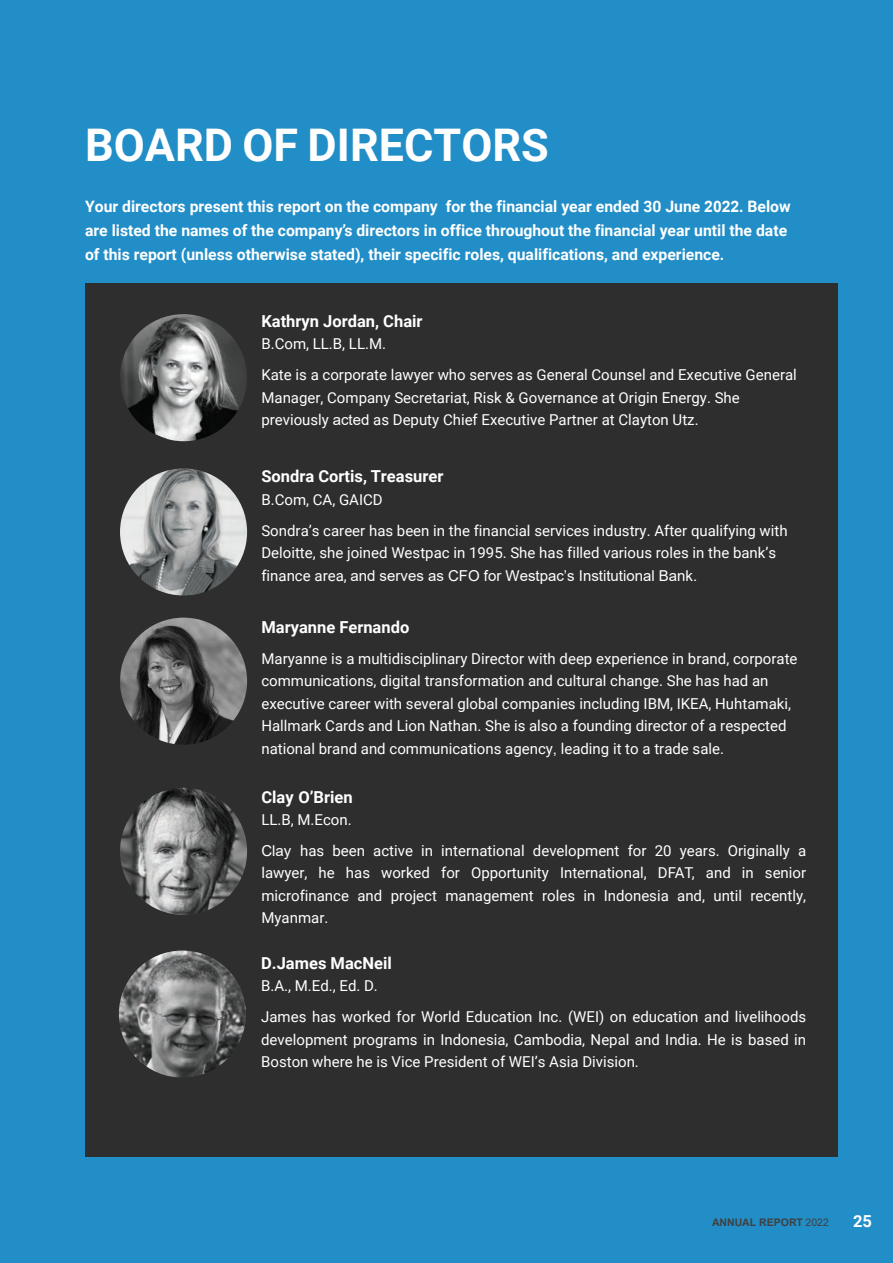
<style>
.page{position:relative;width:893px;height:1263px;background:#228ec8}
.page>*{position:absolute;margin:0;border:0;box-sizing:border-box;transform-origin:0 0}
.t1{font:700 45px "Roboto";color:#fff}
.t2{font:700 16.5px "Roboto";color:#fff}
.t3{font:700 15.75px/24px "Roboto";color:#fff}
.t4{font:15px/22.5px "Roboto";color:#fff}
.t5{font:700 10.5px "Arial";color:#404040}
.s1{font-family:"Arial"}
.s2{font-weight:400}
</style>
<div class="page">
<div style="left:85px;top:283px;width:752px;height:874px;background:#2e2e2e"></div>
<img style="left:120px;top:468px;width:127px;height:127px;border-radius:64px">
<img style="left:120px;top:618px;width:127px;height:127px;border-radius:64px">
<img style="left:120px;top:788px;width:127px;height:127px;border-radius:64px">
<img style="left:120px;top:314px;width:127px;height:127px;border-radius:64px">
<img style="left:119px;top:950px;width:127px;height:127px;border-radius:64px">
<p class="t1" style="left:85px;top:114px;width:465px">BOARD OF DIRECTORS</p>
<p class="t3" style="left:85px;top:194px;width:707px">Your directors present this report on the company for the financial year ended 30 June <span class="s1">2022.</span> Below are listed the names of the company’s directors in office throughout the financial year until the date of this report (unless otherwise stated), their specific roles, qualifications, and experience<span class="s1">.</span></p>
<p class="t2" style="left:261px;top:309px;width:163px">Kathryn Jordan, Chair</p>
<p class="t4" style="left:261px;top:328px;width:537px;line-height:31px">B.Com, LL.B, LL.M.<br>Kate is a corporate lawyer who serves as General Counsel and Executive General</p>
<p class="t4" style="left:261px;top:386px;width:480px">Manager, Company Secretariat, Risk &amp; Governance at Origin Energy. She previously <span class="s1">acted</span> as Deputy Chief Executive Partner at Clayton Utz.</p>
<p class="t2" style="left:261px;top:465px;width:183px">Sondra Cortis, Treasurer</p>
<p class="t4" style="left:261px;top:483px;width:528px;line-height:31px">B.Com, CA, GAICD<br>Sondra’s career has been in the financial services industry. After qualifying with</p>
<p class="t4" style="left:261px;top:541px;width:516px">Deloitte, she joined Westpac in 1995. She has filled various roles in the bank’s finance area, <span class="s1">and serves as CFO for Westpac’s Institutional Bank.</span></p>
<p class="t2" style="left:261px;top:615px;width:149px">Maryanne Fernando</p>
<p class="t4" style="left:261px;top:646px;width:538px">Maryanne is a multidisciplinary Director with deep experience in brand, corporate communications, digital transformation and cultural change. She has had an executive career with several global companies including IBM, IKEA, Huhtamaki, Hallmark Cards and Lion Nathan. She is also a founding director of a respected national brand and communications agency<span class="s1">,</span> leading it to a trade sale.</p>
<p class="t2" style="left:261px;top:785px;width:93px">Clay O’Brien</p>
<p class="t4" style="left:261px;top:804px;width:546px;line-height:30.6px">LL.B, M.Econ.<br><span class="s1">Clay</span> has been active in international development for 20 years. Originally a</p>
<p class="t4" style="left:261px;top:861px;width:546px;text-align:justify">lawyer, he has worked for Opportunity International, DFAT, and in senior microfinance and project management roles in Indonesia and, until recently, Myanmar.</p>
<p class="t2" style="left:261px;top:951px;width:132px">D.James MacNeil</p>
<p class="t4" style="left:261px;top:970px;width:546px;line-height:31px">B.A., M.Ed., Ed. D.<br>James has worked for World Education Inc. (WEI) on education and livelihoods</p>
<p class="t4" style="left:261px;top:1027px;width:546px">development programs in Indonesia, Cambodia, Nepal and India. He is based in<br>Boston where he is Vice President of WEI’s Asia Division.</p>
<p class="t5" style="left:712px;top:1215px;width:118px">ANNUAL REPORT <span class="s2">2022</span></p>
<p class="t2" style="left:853px;top:1210px;width:20px">25</p>
</div>
